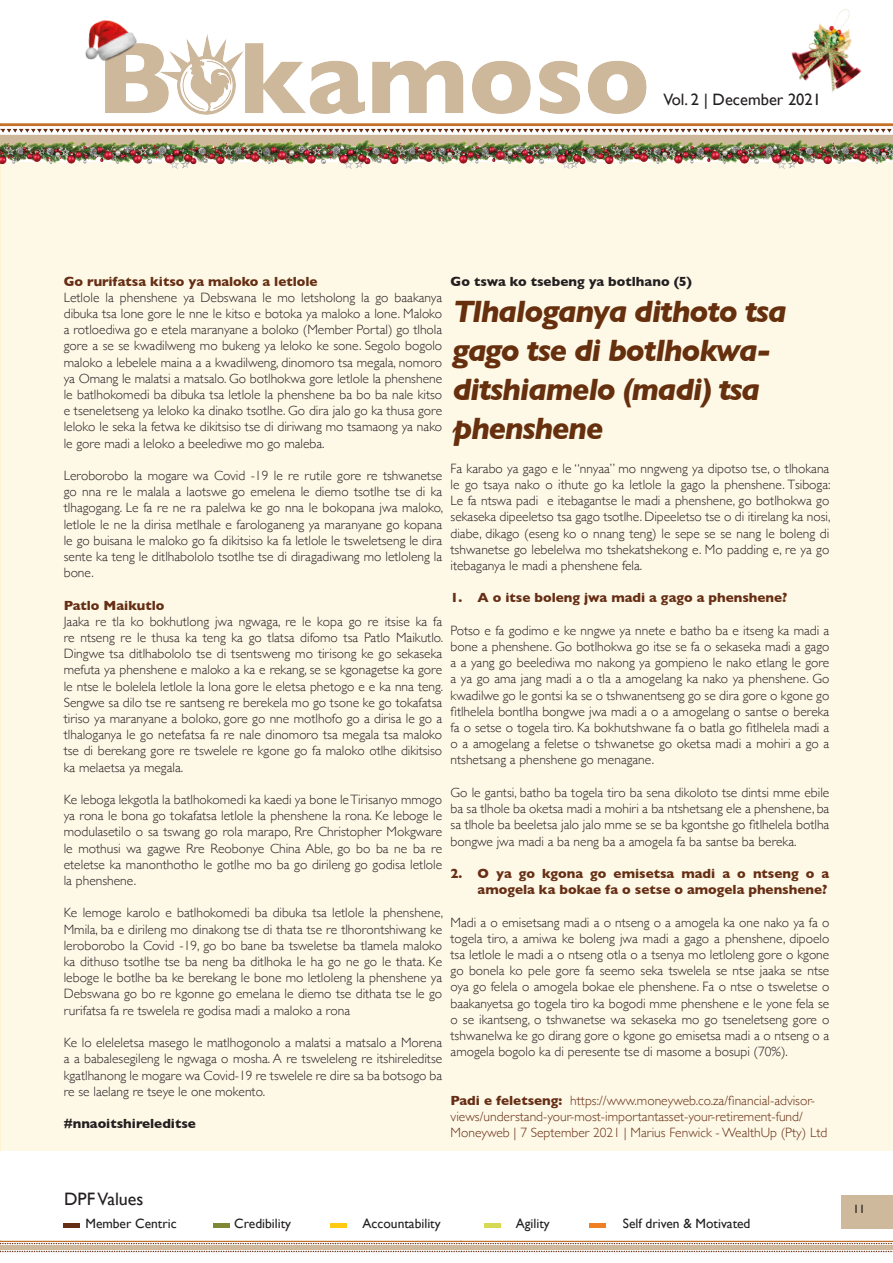
<style>
.page{position:relative;width:893px;height:1263px;background:#fff}
.page>*{position:absolute;margin:0;border:0;box-sizing:border-box;transform-origin:0 0}
.t1{font:italic 700 31.5px/39px "Gill Sans";letter-spacing:-.04em;color:#662f0d}
.t2{font:18px "Gill Sans";color:#231f20}
.t3{font:16.5px "Gill Sans";color:#231f20}
.t4{font:300 13.5px/16.2px "Gill Sans";color:#231f20;text-align:justify}
.t5{font:300 13.5px/16.2px "Gill Sans";color:#662e14}
.t6{font:700 13.5px/16.2px "Gill Sans";color:#662e14;text-align:right}
.t7{font:13.5px "Gill Sans";color:#231f20}
.t8{font:700 13.5px "Gill Sans";color:#231f20}
.t9{font:12px "Gill Sans";color:#231f20}
.s1{font-weight:700}
</style>
<div class="page">
<img style="left:0;top:34px;width:893px;height:103px">
<svg style="left:0;top:1241px;width:893px;height:11px"></svg>
<div style="left:0;top:163px;width:893px;height:988px;background:#fef9e7"></div>
<hr style="left:0;top:163px;width:1px;height:988px;background:#feca14">
<hr style="left:64px;top:1223px;width:16px;height:4px;background:#662e14">
<hr style="left:213px;top:1223px;width:16px;height:4px;background:#808735">
<hr style="left:330px;top:1223px;width:16px;height:4px;background:#feca14">
<hr style="left:484px;top:1223px;width:17px;height:4px;background:#d5d953">
<hr style="left:589px;top:1223px;width:17px;height:4px;background:#f07f24">
<div style="left:842px;top:1195px;width:51px;height:34px;background:#ceb99c"></div>
<img style="left:79px;top:20px;width:61px;height:46px">
<img style="left:0;top:137px;width:262px;height:35px">
<img style="left:262px;top:137px;width:307px;height:32px">
<img style="left:569px;top:137px;width:324px;height:32px">
<img style="left:770px;top:9px;width:117px;height:101px">
<p class="t3" style="left:663px;top:90px;width:159px">Vol. 2 | December 2021</p>
<p class="t8" style="left:451px;top:270px;width:243px">Go tswa ko tsebeng ya botlhano (5)</p>
<p class="t1" style="left:453px;top:291px;width:335px">Tlhaloganya dithoto tsa gago tse di botlhokwa&shy;ditshiamelo (madi) tsa phenshene</p>
<p class="t6" style="left:64px;top:273px;width:255px">Go rurifatsa kitso ya maloko a letlole</p>
<p class="t4" style="left:64px;top:289px;width:380px">Letlole la phenshene ya Debswana le mo letsholong la go baakanya dibuka tsa lone gore le nne le kitso e botoka ya maloko a lone. Maloko a rotloediwa go e etela maranyane a boloko (Member Portal) go tlhola gore a se se kwadilweng mo bukeng ya leloko ke sone. Segolo bogolo maloko a lebelele maina a a kwadilweng, dinomoro tsa megala, nomoro ya Omang le malatsi a matsalo. Go botlhokwa gore letlole la phenshene le batlhokomedi ba dibuka tsa letlole la phenshene ba bo ba nale kitso e tseneletseng ya leloko ka dinako tsotlhe. Go dira jalo go ka thusa gore leloko le seka la fetwa ke dikitsiso tse di diriwang mo tsamaong ya nako le gore madi a leloko a beelediwe mo go maleba.</p>
<p class="t4" style="left:64px;top:467px;width:381px">Leroborobo la mogare wa Covid -19 le re rutile gore re tshwanetse go nna re le malala a laotswe go emelena le diemo tsotlhe tse di ka tlhagogang. Le fa re ne ra palelwa ke go nna le bokopana jwa maloko, letlole le ne la dirisa metlhale e farologaneng ya maranyane go kopana le go buisana le maloko go fa dikitsiso ka fa letlole le tsweletseng le dira sente ka teng le ditlhabololo tsotlhe tse di diragadiwang mo letloleng la bone.</p>
<p class="t6" style="left:64px;top:597px;width:102px">Patlo Maikutlo</p>
<p class="t4" style="left:64px;top:613px;width:381px">Jaaka re tla ko bokhutlong jwa ngwaga, re le kopa go re itsise ka fa re ntseng re le thusa ka teng ka go tlatsa difomo tsa Patlo Maikutlo.<br>Dingwe tsa ditlhabololo tse di tsentsweng mo tirisong ke go sekaseka mefuta ya phenshene e maloko a ka e rekang, se se kgonagetse ka gore le ntse le bolelela letlole la lona gore le eletsa phetogo e e ka nna teng.<br>Sengwe sa dilo tse re santseng re berekela mo go tsone ke go tokafatsa tiriso ya maranyane a boloko, gore go nne motlhofo go a dirisa le go a tlhaloganya le go netefatsa fa re nale dinomoro tsa megala tsa maloko tse di berekang gore re tswelele re kgone go fa maloko otlhe dikitsiso ka melaetsa ya megala.</p>
<p class="t4" style="left:64px;top:791px;width:380px">Ke leboga lekgotla la batlhokomedi ka kaedi ya bone le Tirisanyo mmogo ya rona le bona go tokafatsa letlole la phenshene la rona. Ke leboge le modulasetilo o sa tswang go rola marapo, Rre Christopher Mokgware le mothusi wa gagwe Rre Reobonye China Able, go bo ba ne ba re eteletse ka manonthotho le gotlhe mo ba go dirileng go godisa letlole la phenshene.</p>
<p class="t4" style="left:64px;top:904px;width:381px">Ke lemoge karolo e batlhokomedi ba dibuka tsa letlole la phenshene, Mmila, ba e dirileng mo dinakong tse di thata tse re tlhorontshiwang ke leroborobo la Covid -19, go bo bane ba tsweletse ba tlamela maloko ka dithuso tsotlhe tse ba neng ba ditlhoka le ha go ne go le thata. Ke leboge le botlhe ba ke berekang le bone mo letloleng la phenshene ya Debswana go bo re kgonne go emelana le diemo tse dithata tse le go rurifatsa fa re tswelela re godisa madi a maloko a rona</p>
<p class="t4" style="left:64px;top:1034px;width:380px">Ke lo eleleletsa masego le matlhogonolo a malatsi a matsalo a Morena a a babalesegileng le ngwaga o mosha. A re tsweleleng re itshireleditse kgatlhanong le mogare wa Covid-19 re tswelele re dire sa ba botsogo ba re se laelang re tseye le one mokento.</p>
<p class="t8" style="left:64px;top:1113px;width:134px">#nnaoitshireleditse</p>
<p class="t4" style="left:451px;top:460px;width:381px">Fa karabo ya gago e le “nnyaa” mo nngweng ya dipotso tse, o tlhokana le go tsaya nako o ithute go ka letlole la gago la phenshene. Tsiboga:<br>Le fa ntswa padi e itebagantse le madi a phenshene, go botlhokwa go sekaseka dipeeletso tsa gago tsotlhe. Dipeeletso tse o di itirelang ka nosi, diabe, dikago (eseng ko o nnang teng) le sepe se se nang le boleng di tshwanetse go lebelelwa mo tshekatshekong e. Mo padding e, re ya go itebaganya le madi a phenshene fela.</p>
<p class="t6" style="left:451px;top:589px;width:338px">1. A o itse boleng jwa madi a gago a phenshene?</p>
<p class="t4" style="left:451px;top:622px;width:380px">Potso e fa godimo e ke nngwe ya nnete e batho ba e itseng ka madi a bone a phenshene. Go botlhokwa go itse se fa o sekaseka madi a gago a a yang go beelediwa mo nakong ya gompieno le nako etlang le gore a ya go ama jang madi a o tla a amogelang ka nako ya phenshene. Go kwadilwe go le gontsi ka se o tshwanentseng go se dira gore o kgone go fitlhelela bontlha bongwe jwa madi a o a amogelang o santse o bereka fa o setse o togela tiro. Ka bokhutshwane fa o batla go fitlhelela madi a o a amogelang a feletse o tshwanetse go oketsa madi a mohiri a go a ntshetsang a phenshene go menagane.</p>
<p class="t4" style="left:451px;top:784px;width:380px">Go le gantsi, batho ba togela tiro ba sena dikoloto tse dintsi mme ebile ba sa tlhole ba oketsa madi a mohiri a ba ntshetsang ele a phenshene, ba sa tlhole ba beeletsa jalo jalo mme se se ba kgontshe go fitlhelela botlha bongwe jwa madi a ba neng ba a amogela fa ba santse ba bereka.</p>
<p class="t6" style="left:451px;top:865px;width:380px">2. O ya go kgona go emisetsa madi a o ntseng o a amogela ka bokae fa o setse o amogela phenshene?</p>
<p class="t4" style="left:451px;top:913px;width:380px">Madi a o emisetsang madi a o ntseng o a amogela ka one nako ya fa o togela tiro, a amiwa ke boleng jwa madi a gago a phenshene, dipoelo tsa letlole le madi a o ntseng otla o a tsenya mo letloleng gore o kgone go bonela ko pele gore fa seemo seka tswelela se ntse jaaka se ntse oya go felela o amogela bokae ele phenshene. Fa o ntse o tsweletse o baakanyetsa go togela tiro ka bogodi mme phenshene e le yone fela se o se ikantseng, o tshwanetse wa sekaseka mo go tseneletseng gore o tshwanelwa ke go dirang gore o kgone go emisetsa madi a o ntseng o a amogela bogolo ka di peresente tse di masome a bosupi (70%).</p>
<p class="t5" style="left:451px;top:1091px;width:378px"><span class="s1">Padi e feletseng:</span> https://www.moneyweb.co.za/financial-advisor&shy;views/understand-your-most-importantasset-your-retirement-fund/<br>Moneyweb | 7 September 2021 | Marius Fenwick - WealthUp (Pty) Ltd</p>
<h2 class="t2" style="left:64px;top:1188px;width:81px">DPF Values</h2>
<p class="t7" style="left:85px;top:1216px;width:93px">Member Centric</p>
<p class="t7" style="left:234px;top:1216px;width:58px">Credibility</p>
<p class="t7" style="left:363px;top:1216px;width:80px">Accountability</p>
<p class="t7" style="left:516px;top:1216px;width:36px">Agility</p>
<p class="t7" style="left:623px;top:1216px;width:129px">Self driven &amp; Motivated</p>
<p class="t9" style="left:853px;top:1202px;width:13px">11</p>
</div>
